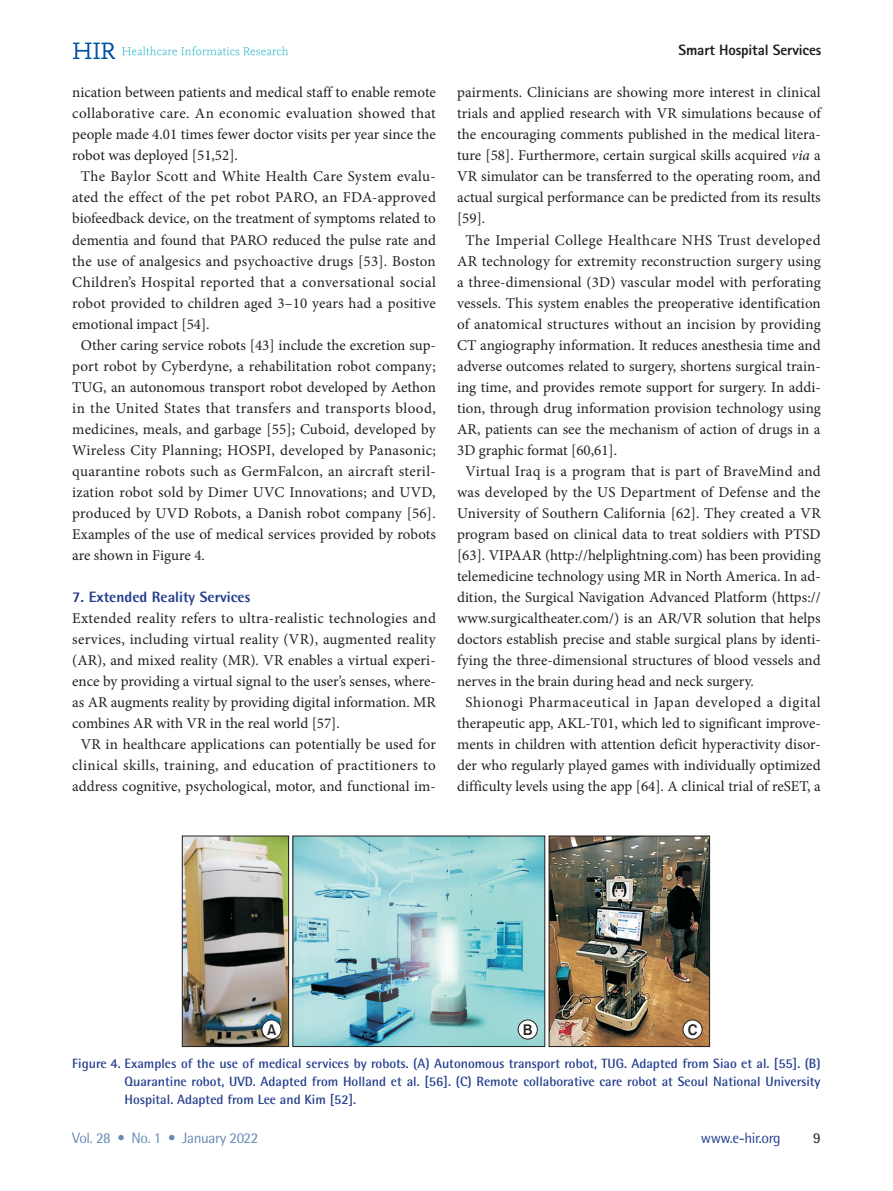
<style>
.page{position:relative;width:893px;height:1191px;background:#fff}
.page>*{position:absolute;margin:0;border:0;box-sizing:border-box;transform-origin:0 0}
.t1{font:15px "Minion Pro";letter-spacing:.005em;color:#231f20}
.t2{font:15px "Minion Pro";letter-spacing:.025em;color:#231f20}
.t3{font:15px "Minion Pro";letter-spacing:.04em;color:#231f20}
.t4{font:800 15px "Rotis Semi Sans Std";color:#253f8e}
.t5{font:15px "Rotis Semi Sans Std";letter-spacing:-.025em;color:#658ab5}
.t6{font:800 15px "Rotis Sans Serif Std";letter-spacing:-.01em;color:#231f20}
.t7{font:15px "Rotis Semi Sans Std";letter-spacing:-.025em;color:#253f8e}
.t8{font:15px "Gothic 725 BT Bold A";color:#231f20}
.t9{font:15px "Rotis Semi Sans Std";color:#231f20}
.t10{font:700 13.5px/18px "Rotis Semi Sans Std";color:#253f8e;text-align:justify}
.s1{font-style:italic}
</style>
<div class="page">
<svg style="left:73px;top:43px;width:42px;height:16px"></svg>
<svg style="left:122px;top:46px;width:166px;height:9px"></svg>
<img style="left:182px;top:835px;width:528px;height:212px">
<div style="left:683px;top:871px;width:9px;height:13px;background:#231f20"></div>
<p class="t1" style="left:72px;top:83px;width:365px">nication between patients and medical staff to enable remote</p>
<p class="t2" style="left:72px;top:104px;width:365px">collaborative care. An economic evaluation showed that</p>
<p class="t1" style="left:72px;top:125px;width:365px">people made 4.01 times fewer doctor visits per year since the</p>
<p class="t1" style="left:72px;top:146px;width:167px">robot was deployed [51,52].</p>
<p class="t1" style="left:81px;top:167px;width:357px">The Baylor Scott and White Health Care System evalu-</p>
<p class="t1" style="left:72px;top:188px;width:365px">ated the effect of the pet robot PARO, an FDA-approved</p>
<p class="t1" style="left:72px;top:209px;width:365px">biofeedback device, on the treatment of symptoms related to</p>
<p class="t1" style="left:72px;top:230px;width:365px">dementia and found that PARO reduced the pulse rate and</p>
<p class="t1" style="left:72px;top:251px;width:365px">the use of analgesics and psychoactive drugs [53]. Boston</p>
<p class="t2" style="left:72px;top:272px;width:365px">Children’s Hospital reported that a conversational social</p>
<p class="t1" style="left:72px;top:293px;width:365px">robot provided to children aged 3–10 years had a positive</p>
<p class="t1" style="left:72px;top:314px;width:139px">emotional impact [54].</p>
<p class="t1" style="left:81px;top:335px;width:357px">Other caring service robots [43] include the excretion sup-</p>
<p class="t1" style="left:72px;top:356px;width:365px">port robot by Cyberdyne, a rehabilitation robot company;</p>
<p class="t1" style="left:72px;top:377px;width:365px">TUG, an autonomous transport robot developed by Aethon</p>
<p class="t2" style="left:72px;top:398px;width:365px">in the United States that transfers and transports blood,</p>
<p class="t1" style="left:72px;top:419px;width:365px">medicines, meals, and garbage [55]; Cuboid, developed by</p>
<p class="t1" style="left:72px;top:440px;width:365px">Wireless City Planning; HOSPI, developed by Panasonic;</p>
<p class="t1" style="left:72px;top:461px;width:365px">quarantine robots such as GermFalcon, an aircraft steril-</p>
<p class="t1" style="left:72px;top:482px;width:365px">ization robot sold by Dimer UVC Innovations; and UVD,</p>
<p class="t1" style="left:72px;top:503px;width:365px">produced by UVD Robots, a Danish robot company [56].</p>
<p class="t1" style="left:72px;top:524px;width:365px">Examples of the use of medical services provided by robots</p>
<p class="t1" style="left:72px;top:545px;width:134px">are shown in Figure 4.</p>
<p class="t4" style="left:72px;top:587px;width:180px">7. Extended Reality Services</p>
<p class="t1" style="left:72px;top:608px;width:365px">Extended reality refers to ultra-realistic technologies and</p>
<p class="t1" style="left:72px;top:629px;width:365px">services, including virtual reality (VR), augmented reality</p>
<p class="t1" style="left:72px;top:650px;width:365px">(AR), and mixed reality (MR). VR enables a virtual experi-</p>
<p class="t1" style="left:72px;top:671px;width:365px">ence by providing a virtual signal to the user’s senses, where-</p>
<p class="t1" style="left:72px;top:692px;width:365px">as AR augments reality by providing digital information. MR</p>
<p class="t1" style="left:72px;top:713px;width:269px">combines AR with VR in the real world [57].</p>
<p class="t1" style="left:81px;top:734px;width:357px">VR in healthcare applications can potentially be used for</p>
<p class="t2" style="left:72px;top:755px;width:365px">clinical skills, training, and education of practitioners to</p>
<p class="t1" style="left:72px;top:776px;width:365px">address cognitive, psychological, motor, and functional im-</p>
<p class="t6" style="left:678px;top:41px;width:145px">Smart Hospital Services</p>
<p class="t1" style="left:457px;top:83px;width:365px">pairments. Clinicians are showing more interest in clinical</p>
<p class="t1" style="left:457px;top:104px;width:365px">trials and applied research with VR simulations because of</p>
<p class="t1" style="left:457px;top:125px;width:365px">the encouraging comments published in the medical litera-</p>
<p class="t1" style="left:457px;top:146px;width:365px">ture [58]. Furthermore, certain surgical skills acquired <span class="s1">via</span> a</p>
<p class="t1" style="left:457px;top:167px;width:365px">VR simulator can be transferred to the operating room, and</p>
<p class="t1" style="left:457px;top:188px;width:365px">actual surgical performance can be predicted from its results</p>
<p class="t1" style="left:457px;top:209px;width:30px">[59].</p>
<p class="t2" style="left:466px;top:230px;width:357px">The Imperial College Healthcare NHS Trust developed</p>
<p class="t1" style="left:457px;top:251px;width:365px">AR technology for extremity reconstruction surgery using</p>
<p class="t1" style="left:457px;top:272px;width:365px">a three-dimensional (3D) vascular model with perforating</p>
<p class="t1" style="left:457px;top:293px;width:365px">vessels. This system enables the preoperative identification</p>
<p class="t1" style="left:457px;top:314px;width:365px">of anatomical structures without an incision by providing</p>
<p class="t1" style="left:457px;top:335px;width:365px">CT angiography information. It reduces anesthesia time and</p>
<p class="t1" style="left:457px;top:356px;width:365px">adverse outcomes related to surgery, shortens surgical train-</p>
<p class="t1" style="left:457px;top:377px;width:365px">ing time, and provides remote support for surgery. In addi-</p>
<p class="t1" style="left:457px;top:398px;width:365px">tion, through drug information provision technology using</p>
<p class="t1" style="left:457px;top:419px;width:365px">AR, patients can see the mechanism of action of drugs in a</p>
<p class="t1" style="left:457px;top:440px;width:162px">3D graphic format [60,61].</p>
<p class="t1" style="left:466px;top:461px;width:357px">Virtual Iraq is a program that is part of BraveMind and</p>
<p class="t1" style="left:457px;top:482px;width:365px">was developed by the US Department of Defense and the</p>
<p class="t1" style="left:457px;top:503px;width:365px">University of Southern California [62]. They created a VR</p>
<p class="t1" style="left:457px;top:524px;width:365px">program based on clinical data to treat soldiers with PTSD</p>
<p class="t1" style="left:457px;top:545px;width:365px">[63]. VIPAAR (http://helplightning.com) has been providing</p>
<p class="t1" style="left:457px;top:566px;width:365px">telemedicine technology using MR in North America. In ad-</p>
<p class="t1" style="left:457px;top:587px;width:365px">dition, the Surgical Navigation Advanced Platform (https://</p>
<p class="t1" style="left:457px;top:608px;width:365px">www.surgicaltheater.com/) is an AR/VR solution that helps</p>
<p class="t1" style="left:457px;top:629px;width:365px">doctors establish precise and stable surgical plans by identi-</p>
<p class="t1" style="left:457px;top:650px;width:365px">fying the three-dimensional structures of blood vessels and</p>
<p class="t1" style="left:457px;top:671px;width:298px">nerves in the brain during head and neck surgery.</p>
<p class="t3" style="left:466px;top:692px;width:357px">Shionogi Pharmaceutical in Japan developed a digital</p>
<p class="t1" style="left:457px;top:713px;width:365px">therapeutic app, AKL-T01, which led to significant improve-</p>
<p class="t1" style="left:457px;top:734px;width:365px">ments in children with attention deficit hyperactivity disor-</p>
<p class="t1" style="left:457px;top:755px;width:365px">der who regularly played games with individually optimized</p>
<p class="t1" style="left:457px;top:776px;width:365px">difficulty levels using the app [64]. A clinical trial of reSET, a</p>
<p class="t8" style="left:267px;top:1020px;width:11px">A</p>
<p class="t8" style="left:523px;top:1020px;width:11px">B</p>
<p class="t8" style="left:688px;top:1020px;width:11px">C</p>
<p class="t10" style="left:125px;top:1054px;width:698px;text-indent:-52px">Figure 4. Examples of the use of medical services by robots. (A) Autonomous transport robot, TUG. Adapted from Siao et al. [55]. (B)<br>Quarantine robot, UVD. Adapted from Holland et al. [56]. (C) Remote collaborative care robot at Seoul National University Hospital. Adapted from Lee and Kim [52].</p>
<p class="t5" style="left:72px;top:1128px;width:187px">Vol. 28 • No. 1 • January 2022</p>
<p class="t7" style="left:701px;top:1128px;width:81px">www.e-hir.org</p>
<p class="t9" style="left:813px;top:1128px;width:9px">9</p>
</div>
